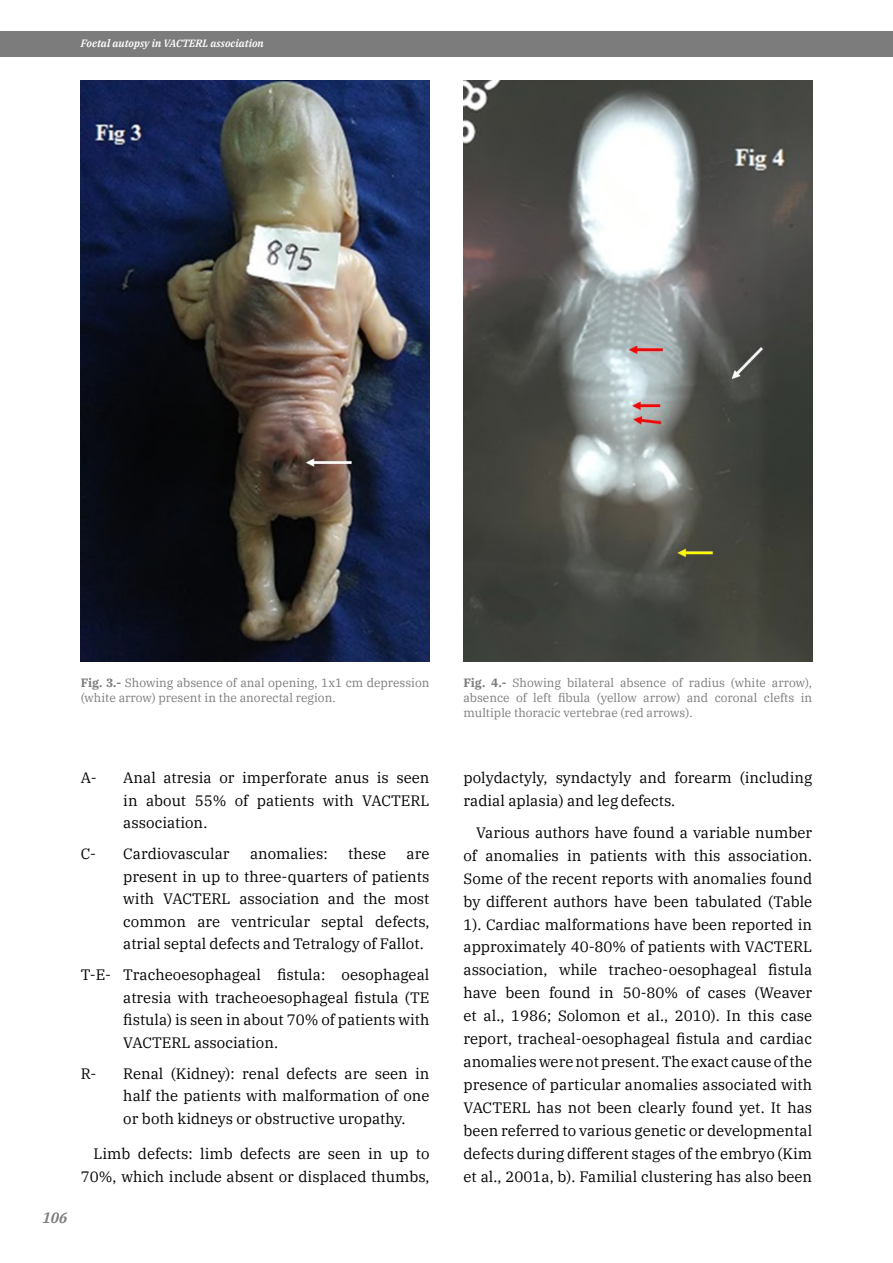
<style>
.page{position:relative;width:893px;height:1263px;background:#fff}
.page>*{position:absolute;margin:0;border:0;box-sizing:border-box;transform-origin:0 0}
.t1{font:15px/23px "IBM Plex Serif";color:#000;text-align:justify}
.t2{font:italic 600 15px "IBM Plex Serif";color:#7c7c7c}
.t3{font:12px/15px "IBM Plex Serif";color:#7c7c7c}
.t4{font:italic 600 10.5px "IBM Plex Serif";color:#fff}
.s1{font-weight:700}
</style>
<div class="page">
<div style="left:0;top:31px;width:893px;height:25px;background:#7c7c7c"></div>
<img style="left:81px;top:81px;width:348px;height:580px">
<img style="left:463px;top:81px;width:349px;height:580px">
<p class="t4" style="left:81px;top:35px;width:185px">Foetal autopsy in VACTERL association</p>
<p class="t3" style="left:81px;top:674px;width:350px"><span class="s1">Fig. 3.-</span> Showing absence of anal opening, 1x1 cm depression (white arrow) present in the anorectal region.</p>
<p class="t3" style="left:463px;top:674px;width:350px;text-align:justify"><span class="s1">Fig. 4.-</span> Showing bilateral absence of radius (white arrow), absence of left fibula (yellow arrow) and coronal clefts in multiple thoracic vertebrae (red arrows).</p>
<p class="t2" style="left:43px;top:1206px;width:26px">106</p>
<p class="t1" style="left:81px;top:765px;width:17px">A-</p>
<p class="t1" style="left:123px;top:765px;width:308px;line-height:22.5px">Anal atresia or imperforate anus is seen in about 55% of patients with VACTERL association.</p>
<p class="t1" style="left:81px;top:841px;width:17px">C-</p>
<p class="t1" style="left:123px;top:841px;width:108px">Cardiovascular</p>
<p class="t1" style="left:250px;top:841px;width:79px">anomalies:</p>
<p class="t1" style="left:348px;top:841px;width:40px">these</p>
<p class="t1" style="left:123px;top:841px;width:308px;line-height:22.5px;text-indent:283px">are present in up to three-quarters of patients with VACTERL association and the most common are ventricular septal defects, atrial septal defects and Tetralogy of Fallot.</p>
<p class="t1" style="left:123px;top:962px;width:308px;line-height:22.5px;text-indent:-43px">T-E- Tracheoesophageal fistula: oesophageal atresia with tracheoesophageal fistula (TE fistula) is seen in about 70% of patients with VACTERL association.</p>
<p class="t1" style="left:81px;top:1061px;width:17px">R-</p>
<p class="t1" style="left:123px;top:1061px;width:308px;line-height:22.5px">Renal (Kidney): renal defects are seen in half the patients with malformation of one or both kidneys or obstructive uropathy.</p>
<p class="t1" style="left:81px;top:1141px;width:350px;line-height:22.5px;text-align:right">Limb defects: limb defects are seen in up to<br>70%, which include absent or displaced thumbs,</p>
<p class="t1" style="left:463px;top:765px;width:350px">polydactyly, syndactyly and forearm (including radial aplasia) and leg defects.</p>
<p class="t1" style="left:463px;top:819px;width:350px;text-indent:13px">Various authors have found a variable number of anomalies in patients with this association.<br>Some of the recent reports with anomalies found by different authors have been tabulated (Table 1). Cardiac malformations have been reported in approximately 40-80% of patients with VACTERL association, while tracheo-oesophageal fistula have been found in 50-80% of cases (Weaver et al., 1986; Solomon et al., 2010). In this case report, tracheal-oesophageal fistula and cardiac anomalies were not present. The exact cause of the presence of particular anomalies associated with VACTERL has not been clearly found yet. It has been referred to various genetic or developmental defects during different stages of the embryo (Kim et al., 2001a, b). Familial clustering has also been</p>
</div>
